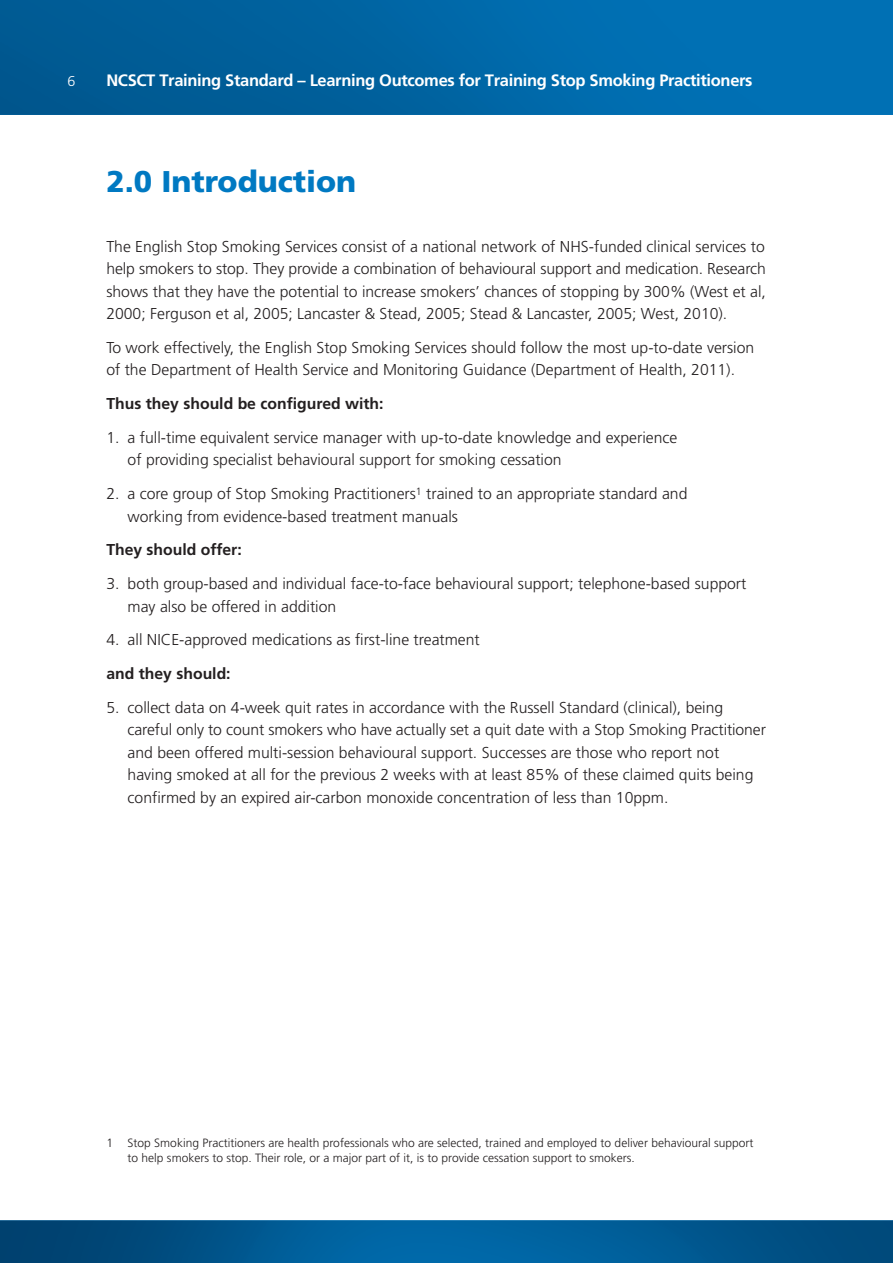
<style>
.page{position:relative;width:893px;height:1263px;background:#fff}
.page>*{position:absolute;margin:0;border:0;box-sizing:border-box;transform-origin:0 0}
.t1{font:900 30px "Frutiger";color:#0079c2}
.t2{font:700 16.5px "Frutiger";letter-spacing:-.02em;color:#fff}
.t3{font:300 15.75px/22.5px "Frutiger";color:#231f20}
.t4{font:700 15.75px "Frutiger";color:#231f20}
.t5{font:300 14.25px "Frutiger";color:#fff}
.t6{font:300 12px/15px "Frutiger";color:#231f20}
</style>
<div class="page">
<img style="left:0;top:0;width:892px;height:1263px">
<p class="t5" style="left:67px;top:75px;width:9px">6</p>
<p class="t2" style="left:106px;top:73px;width:647px">NCSCT Training Standard – Learning Outcomes for Training Stop Smoking Practitioners</p>
<h1 class="t1" style="left:106px;top:169px;width:251px">2.0 Introduction</h1>
<p class="t3" style="left:106px;top:236px;width:661px;text-align:justify">The English Stop Smoking Services consist of a national network of NHS-funded clinical services to help smokers to stop. They provide a combination of behavioural support and medication. Research shows that they have the potential to increase smokers’ chances of stopping by 300% (West et al, 2000; Ferguson et al, 2005; Lancaster &amp; Stead, 2005; Stead &amp; Lancaster, 2005; West, 2010).</p>
<p class="t3" style="left:106px;top:337px;width:649px">To work effectively, the English Stop Smoking Services should follow the most up-to-date version of the Department of Health Service and Monitoring Guidance (Department of Health, 2011).</p>
<p class="t4" style="left:106px;top:397px;width:279px">Thus they should be configured with:</p>
<p class="t3" style="left:128px;top:427px;width:551px;text-indent:-21px">1. a full-time equivalent service manager with up-to-date knowledge and experience of providing specialist behavioural support for smoking cessation</p>
<p class="t3" style="left:128px;top:484px;width:561px;text-indent:-21px">2. a core group of Stop Smoking Practitioners<sup>1</sup> trained to an appropriate standard and working from evidence-based treatment manuals</p>
<p class="t4" style="left:106px;top:543px;width:137px">They should offer:</p>
<p class="t3" style="left:128px;top:574px;width:620px;text-indent:-21px">3. both group-based and individual face-to-face behavioural support; telephone-based support may also be offered in addition</p>
<p class="t3" style="left:106px;top:630px;width:375px">4. all NICE-approved medications as first-line treatment</p>
<p class="t4" style="left:106px;top:667px;width:126px">and they should:</p>
<p class="t3" style="left:128px;top:697px;width:640px;text-indent:-21px">5. collect data on 4-week quit rates in accordance with the Russell Standard (clinical), being careful only to count smokers who have actually set a quit date with a Stop Smoking Practitioner and been offered multi-session behavioural support. Successes are those who report not having smoked at all for the previous 2 weeks with at least 85% of these claimed quits being confirmed by an expired air-carbon monoxide concentration of less than 10ppm.</p>
<p class="t6" style="left:128px;top:1136px;width:627px;text-indent:-21px">1 Stop Smoking Practitioners are health professionals who are selected, trained and employed to deliver behavioural support to help smokers to stop. Their role, or a major part of it, is to provide cessation support to smokers.</p>
</div>
